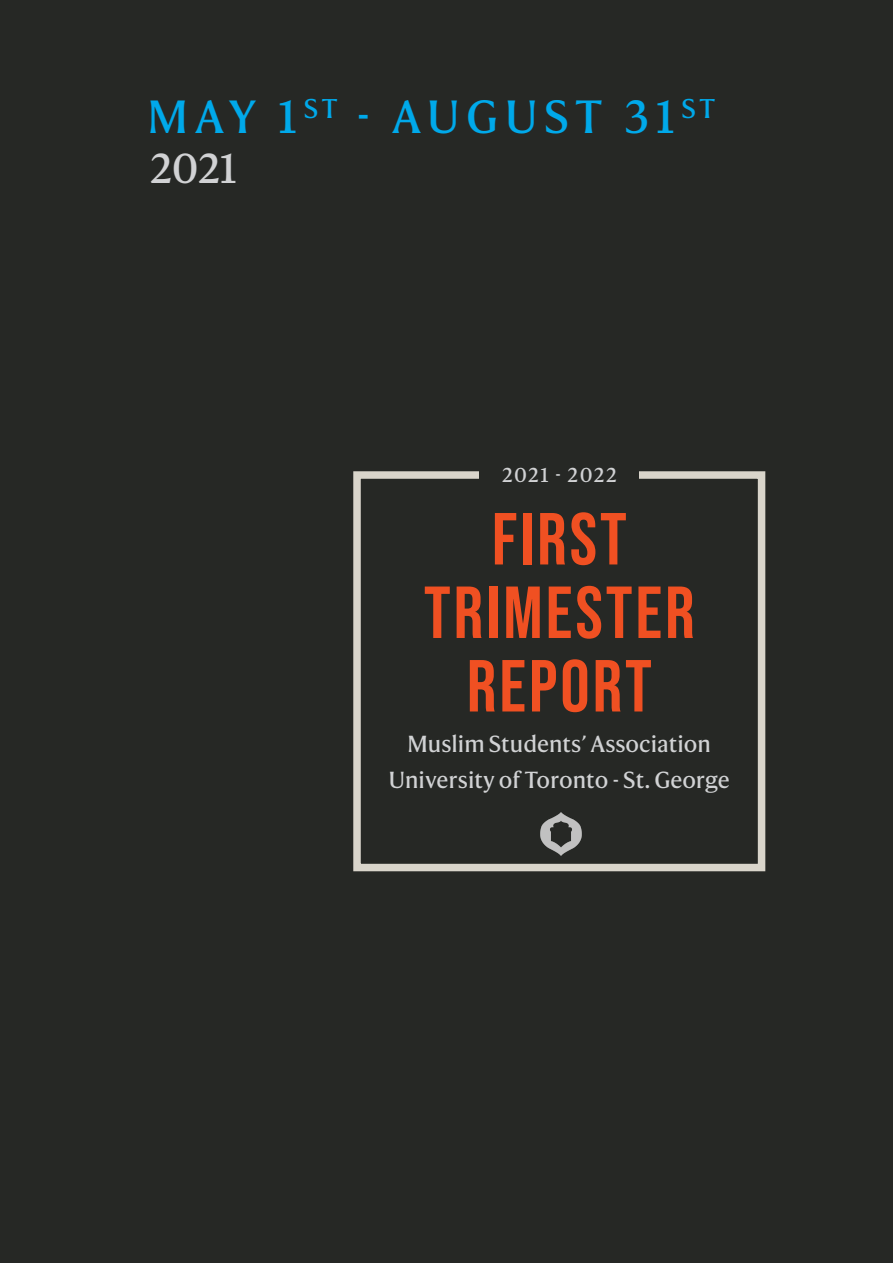
<style>
.page{position:relative;width:893px;height:1263px;background:#262825}
.page>*{position:absolute;margin:0;border:0;box-sizing:border-box;transform-origin:0 0}
.Title{font:73.5px "Bebas Neue";letter-spacing:.04em;color:#f05022}
.Subhead_-_Align_Left{font:45px "Harding Text Web";letter-spacing:.15em;color:#00a9ea}
.Body_Text_-_Align_Le{font:40.5px "Harding Text Web";color:#d1d2d4}
.Body_Text_-_Align_Le-2{font:22.5px "Harding Text Web";color:#d1d2d4}
.Subhead_-_Align_Cent{font:19.5px "Harding Text Web";letter-spacing:.08em;color:#d1d2d4}
</style>
<div class="page">
<img style="left:540px;top:812px;width:42px;height:44px">
<div style="left:353px;top:471px;width:412px;height:400px;border:8px solid #d9d5cb"></div>
<div style="left:480px;top:463px;width:159px;height:44px;background:#262825"></div>
<p class="Subhead_-_Align_Left" style="left:147px;top:90px;width:570px">MAY 1<sup>ST</sup> - AUGUST 31<sup>ST</sup></p>
<p class="Body_Text_-_Align_Le" style="left:150px;top:144px;width:88px">2021</p>
<p class="Subhead_-_Align_Cent" style="left:502px;top:463px;width:116px">2021 - 2022</p>
<p class="Title" style="left:492px;top:497px;width:136px">FIRST</p>
<p class="Title" style="left:424px;top:571px;width:272px">TRIMESTER</p>
<p class="Title" style="left:467px;top:644px;width:186px">REPORT</p>
<p class="Body_Text_-_Align_Le-2" style="left:408px;top:730px;width:305px">Muslim Students’ Association</p>
<p class="Body_Text_-_Align_Le-2" style="left:389px;top:766px;width:342px">University of Toronto - St. George</p>
</div>
